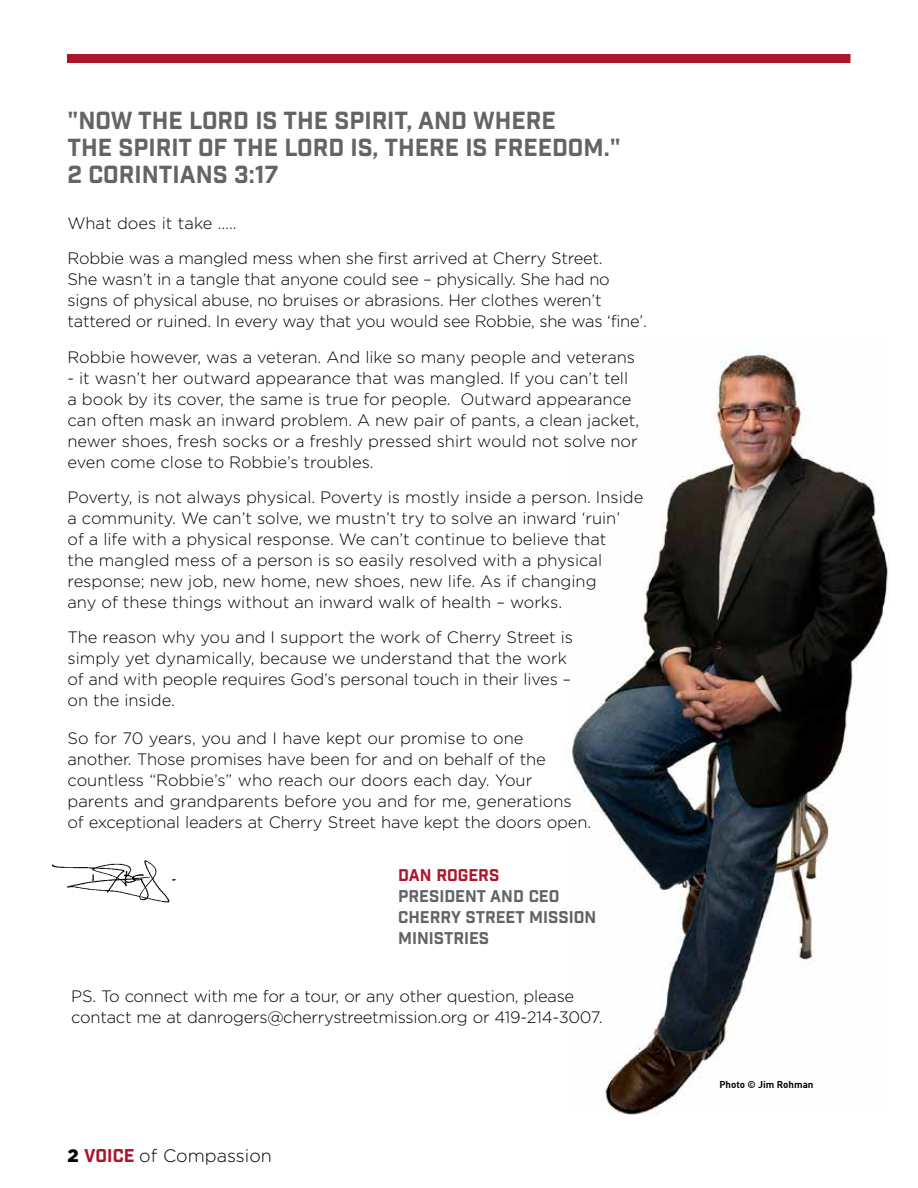
<style>
.page{position:relative;width:918px;height:1188px;background:#fff}
.page>*{position:absolute;margin:0;border:0;box-sizing:border-box;transform-origin:0 0}
.t1{font:24px/27px "Industry Inc Base";color:#636466}
.t2{font:300 18px "Gotham";color:#000}
.t3{font:300 16.5px/21px "Gotham";color:#000}
.t4{font:16.5px/21px "Industry Inc Base";color:#636466}
.t5{font:16.5px "Industry Inc Base";color:#ac162c}
.t6{font:700 9.75px "DIN";color:#000}
.s1{font-weight:900}
.s2{font-family:"Industry Inc Base";font-weight:400;color:#ac162c}
</style>
<div class="page">
<img style="left:51px;top:860px;width:125px;height:43px">
<div style="left:67px;top:54px;width:783px;height:9px;background:#ac162c"></div>
<img style="left:572px;top:345px;width:318px;height:770px">
<h1 class="t1" style="left:68px;top:108px;width:555px">"NOW THE LORD IS THE SPIRIT, AND WHERE<br>THE SPIRIT OF THE LORD IS, THERE IS FREEDOM."<br>2 CORINTIANS 3:17</h1>
<p class="t3" style="left:68px;top:205px;width:537px;line-height:35.2px">What does it take …..<br>Robbie was a mangled mess when she first arrived at Cherry Street.</p>
<p class="t3" style="left:68px;top:269px;width:581px">She wasn’t in a tangle that anyone could see – physically. She had no signs of physical abuse, no bruises or abrasions. Her clothes weren’t tattered or ruined. In every way that you would see Robbie, she was ‘fine’.</p>
<p class="t3" style="left:68px;top:346px;width:569px">Robbie however, was a veteran. And like so many people and veterans</p>
<p class="t3" style="left:68px;top:367px;width:573px">- it wasn’t her outward appearance that was mangled. If you can’t tell a book by its cover, the same is true for people. Outward appearance can often mask an inward problem. A new pair of pants, a clean jacket, newer shoes, fresh socks or a freshly pressed shirt would not solve nor even come close to Robbie’s troubles.</p>
<p class="t3" style="left:68px;top:486px;width:577px">Poverty, is not always physical. Poverty is mostly inside a person. Inside a community. We can’t solve, we mustn’t try to solve an inward ‘ruin’<br>of a life with a physical response. We can’t continue to believe that<br>the mangled mess of a person is so easily resolved with a physical response; new job, new home, new shoes, new life. As if changing<br>any of these things without an inward walk of health – works.</p>
<p class="t3" style="left:68px;top:626px;width:507px">The reason why you and I support the work of Cherry Street is simply yet dynamically, because we understand that the work of and with people requires God’s personal touch in their lives – on the inside.</p>
<p class="t3" style="left:68px;top:727px;width:525px">So for 70 years, you and I have kept our promise to one another. Those promises have been for and on behalf of the countless “Robbie’s” who reach our doors each day. Your parents and grandparents before you and for me, generations of exceptional leaders at Cherry Street have kept the doors open.</p>
<p class="t5" style="left:398px;top:865px;width:103px">DAN ROGERS</p>
<p class="t4" style="left:398px;top:886px;width:200px">PRESIDENT AND CEO<br>CHERRY STREET MISSION<br>MINISTRIES</p>
<p class="t3" style="left:71px;top:986px;width:533px">PS. To connect with me for a tour, or any other question, please contact me at danrogers@cherrystreetmission.org or 419-214-3007.</p>
<p class="t2" style="left:68px;top:1145px;width:206px"><span class="s1">2</span> <span class="s2">VOICE</span> of Compassion</p>
<p class="t6" style="left:719px;top:1078px;width:96px">Photo © Jim Rohman</p>
</div>
